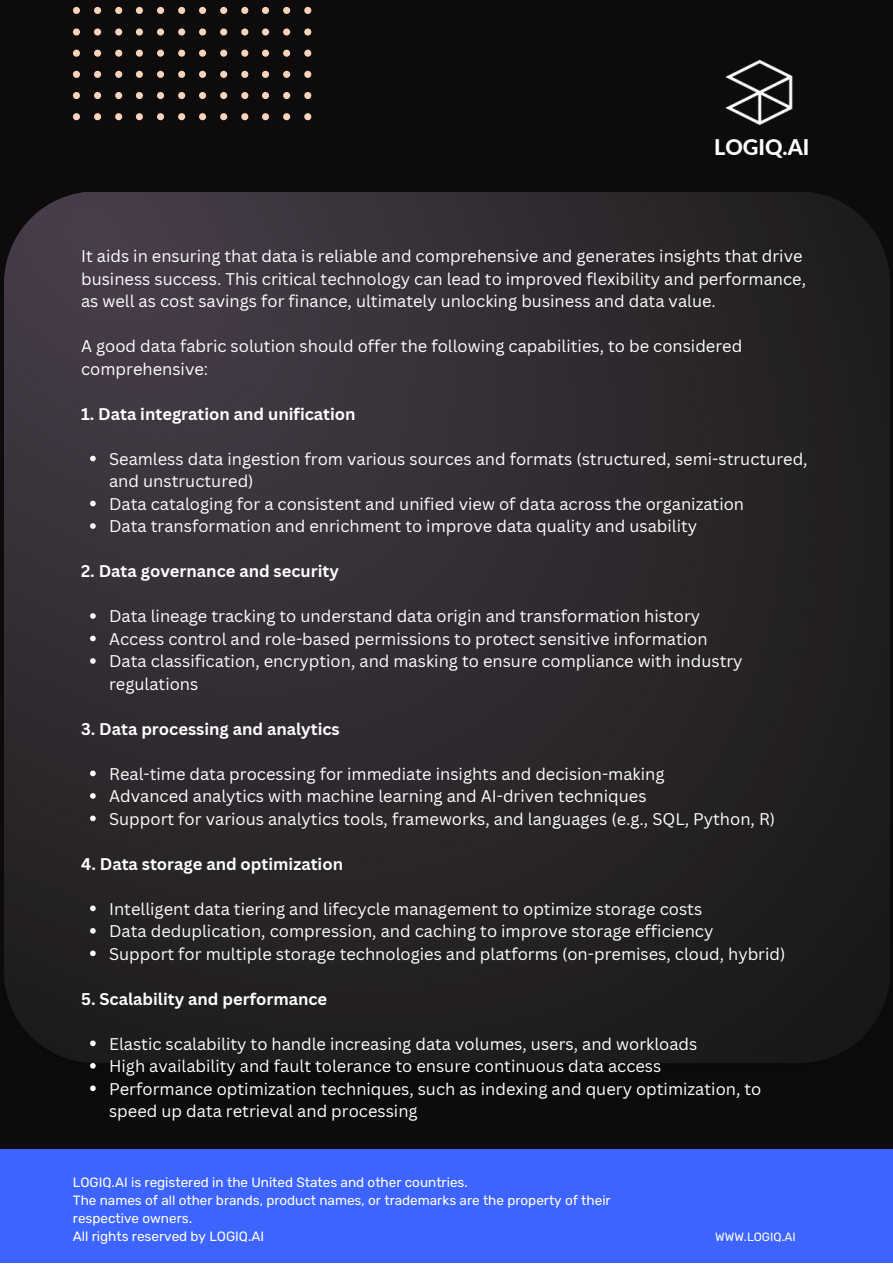
<style>
.page{position:relative;width:893px;height:1264px;background:#fff}
.page>*{position:absolute;margin:0;border:0;box-sizing:border-box;transform-origin:0 0}
.t1{font:800 21.6px "Lato";color:#fff}
.t2{font:16.5px/22.5px "Canva Sans";color:#fff}
.t3{font:700 16.5px "Canva Sans";color:#fff}
.t4{font:13.5px/18px "Rubik";color:#fff}
.t5{font:12px "Rubik";color:#fff}
</style>
<div class="page">
<div style="left:0;top:0;width:892px;height:1262px;background:#0d0b0c"></div>
<svg style="left:73px;top:6px;width:238px;height:114px"></svg>
<img style="left:725px;top:59px;width:68px;height:67px">
<img style="left:4px;top:192px;width:886px;height:877px">
<div style="left:0;top:1149px;width:892px;height:113px;background:#3e64ff"></div>
<svg style="left:90px;top:456px;width:6px;height:5px"></svg>
<svg style="left:90px;top:500px;width:6px;height:6px"></svg>
<svg style="left:90px;top:523px;width:6px;height:6px"></svg>
<svg style="left:90px;top:613px;width:6px;height:5px"></svg>
<svg style="left:90px;top:635px;width:6px;height:6px"></svg>
<svg style="left:90px;top:658px;width:6px;height:5px"></svg>
<svg style="left:90px;top:770px;width:6px;height:6px"></svg>
<svg style="left:90px;top:793px;width:6px;height:5px"></svg>
<svg style="left:90px;top:815px;width:6px;height:6px"></svg>
<svg style="left:90px;top:905px;width:6px;height:6px"></svg>
<svg style="left:90px;top:928px;width:6px;height:5px"></svg>
<svg style="left:90px;top:950px;width:6px;height:6px"></svg>
<svg style="left:90px;top:1040px;width:6px;height:6px"></svg>
<svg style="left:90px;top:1062px;width:6px;height:6px"></svg>
<svg style="left:90px;top:1085px;width:6px;height:6px"></svg>
<p class="t1" style="left:714px;top:134px;width:97px">LOGIQ.AI</p>
<p class="t2" style="left:81px;top:245px;width:726px">It aids in ensuring that data is reliable and comprehensive and generates insights that drive business success. This critical technology can lead to improved flexibility and performance, as well as cost savings for finance, ultimately unlocking business and data value.</p>
<p class="t2" style="left:81px;top:334px;width:662px">A good data fabric solution should offer the following capabilities, to be considered comprehensive:</p>
<p class="t3" style="left:81px;top:402px;width:276px">1. Data integration and unification</p>
<p class="t2" style="left:109px;top:447px;width:700px">Seamless data ingestion from various sources and formats (structured, semi-structured, and unstructured)</p>
<p class="t2" style="left:109px;top:492px;width:636px">Data cataloging for a consistent and unified view of data across the organization</p>
<p class="t2" style="left:109px;top:514px;width:589px">Data transformation and enrichment to improve data quality and usability</p>
<p class="t3" style="left:81px;top:559px;width:259px">2. Data governance and security</p>
<p class="t2" style="left:109px;top:604px;width:592px">Data lineage tracking to understand data origin and transformation history</p>
<p class="t2" style="left:109px;top:627px;width:600px">Access control and role-based permissions to protect sensitive information</p>
<p class="t2" style="left:109px;top:649px;width:635px">Data classification, encryption, and masking to ensure compliance with industry regulations</p>
<p class="t3" style="left:81px;top:717px;width:260px">3. Data processing and analytics</p>
<p class="t2" style="left:109px;top:762px;width:557px">Real-time data processing for immediate insights and decision-making</p>
<p class="t2" style="left:109px;top:784px;width:539px">Advanced analytics with machine learning and AI-driven techniques</p>
<p class="t2" style="left:109px;top:807px;width:667px">Support for various analytics tools, frameworks, and languages (e.g., SQL, Python, R)</p>
<p class="t3" style="left:81px;top:852px;width:263px">4. Data storage and optimization</p>
<p class="t2" style="left:109px;top:896px;width:594px">Intelligent data tiering and lifecycle management to optimize storage costs</p>
<p class="t2" style="left:109px;top:919px;width:605px">Data deduplication, compression, and caching to improve storage efficiency</p>
<p class="t2" style="left:109px;top:941px;width:677px">Support for multiple storage technologies and platforms (on-premises, cloud, hybrid)</p>
<p class="t3" style="left:81px;top:986px;width:248px">5. Scalability and performance</p>
<p class="t2" style="left:109px;top:1031px;width:589px">Elastic scalability to handle increasing data volumes, users, and workloads</p>
<p class="t2" style="left:109px;top:1054px;width:553px">High availability and fault tolerance to ensure continuous data access</p>
<p class="t2" style="left:109px;top:1076px;width:653px">Performance optimization techniques, such as indexing and query optimization, to speed up data retrieval and processing</p>
<p class="t4" style="left:73px;top:1173px;width:396px">LOGIQ.AI is registered in the United States and other countries.</p>
<p class="t4" style="left:73px;top:1191px;width:539px">The names of all other brands, product names, or trademarks are the property of their respective owners.</p>
<p class="t4" style="left:73px;top:1227px;width:193px">All rights reserved by LOGIQ.AI</p>
<p class="t5" style="left:715px;top:1229px;width:82px">WWW.LOGIQ.AI</p>
</div>
